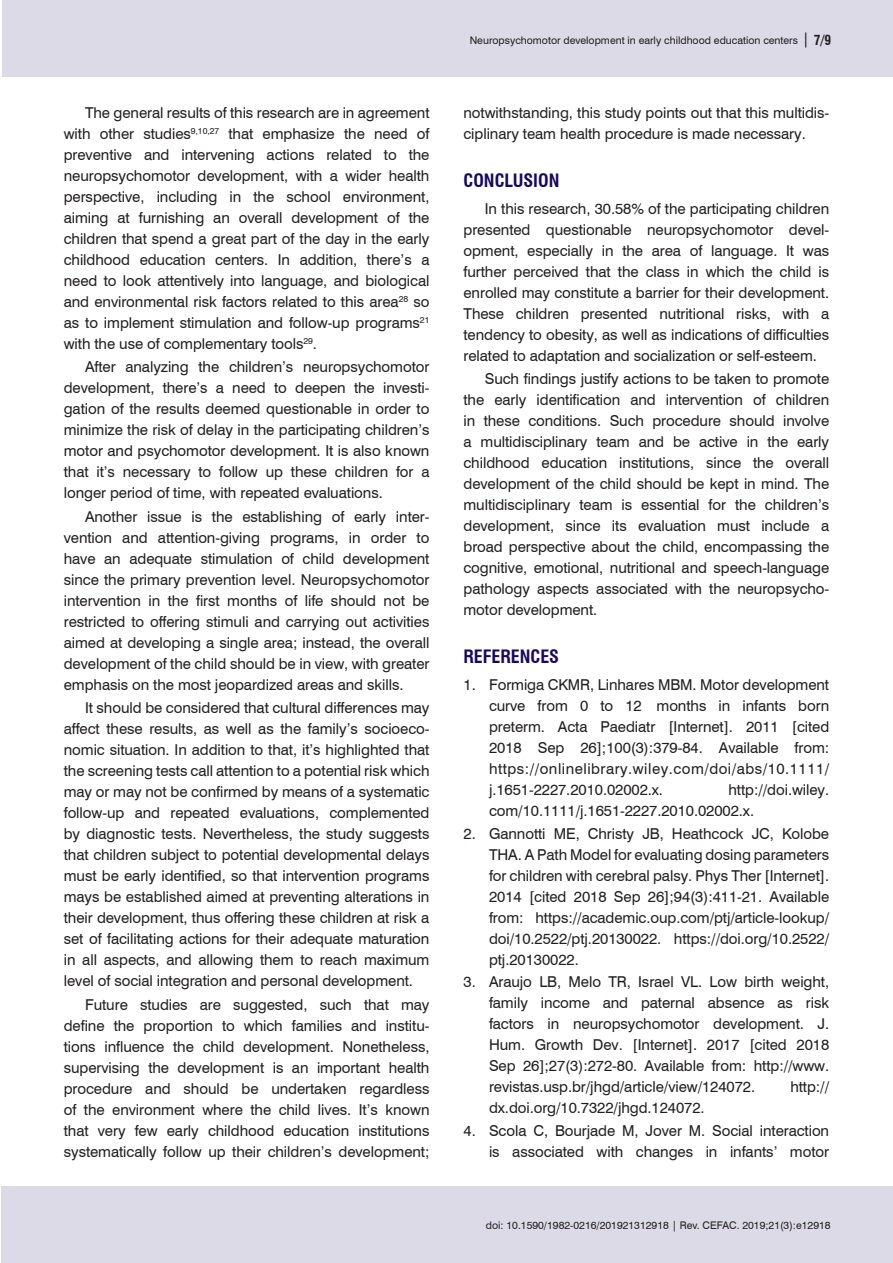
<style>
.page{position:relative;width:893px;height:1263px;background:#fff}
.page>*{position:absolute;margin:0;border:0;box-sizing:border-box;transform-origin:0 0}
.Nivel_1{font:700 condensed 18px "Swiss 721 BT";color:#18085f}
.Corpo_do_texto_INGL{font:15px/21px "Swiss 721 BT";letter-spacing:-.005em;color:#231f20;text-align:justify}
.t1{font:10.5px "Swiss 721 BT";color:#231f20}
.s1{font-size:15px}
.s2{font-weight:700;font-stretch:condensed;font-size:13.5px}
</style>
<div class="page">
<div style="left:1px;top:1186px;width:892px;height:77px;background:#dcdae7"></div>
<div style="left:2px;top:0;width:891px;height:77px;background:#dcdae7"></div>
<p class="Corpo_do_texto_INGL" style="left:64px;top:101px;width:367px;text-indent:21px">The general results of this research are in agreement with other studies<sup>9,10,27</sup> that emphasize the need of preventive and intervening actions related to the neuropsychomotor development, with a wider health perspective, including in the school environment, aiming at furnishing an overall development of the children that spend a great part of the day in the early childhood education centers. In addition, there’s a need to look attentively into language, and biological and environmental risk factors related to this area<sup>28</sup> so as to implement stimulation and follow-up programs<sup>21 </sup>with the use of complementary tools<sup>29</sup>.</p>
<p class="Corpo_do_texto_INGL" style="left:64px;top:356px;width:367px;text-indent:21px">After analyzing the children’s neuropsychomotor development, there’s a need to deepen the investi&shy;gation of the results deemed questionable in order to minimize the risk of delay in the participating children’s motor and psychomotor development. It is also known that it’s necessary to follow up these children for a longer period of time, with repeated evaluations.</p>
<p class="Corpo_do_texto_INGL" style="left:64px;top:505px;width:367px;text-indent:21px">Another issue is the establishing of early inter&shy;vention and attention-giving programs, in order to have an adequate stimulation of child development since the primary prevention level. Neuropsychomotor intervention in the first months of life should not be restricted to offering stimuli and carrying out activities aimed at developing a single area; instead, the overall development of the child should be in view, with greater emphasis on the most jeopardized areas and skills.</p>
<p class="Corpo_do_texto_INGL" style="left:64px;top:697px;width:367px;text-indent:21px">It should be considered that cultural differences may affect these results, as well as the family’s socioeco&shy;nomic situation. In addition to that, it’s highlighted that the screening tests call attention to a potential risk which may or may not be confirmed by means of a systematic follow-up and repeated evaluations, complemented by diagnostic tests. Nevertheless, the study suggests that children subject to potential developmental delays must be early identified, so that intervention programs mays be established aimed at preventing alterations in their development, thus offering these children at risk a set of facilitating actions for their adequate maturation in all aspects, and allowing them to reach maximum level of social integration and personal development.</p>
<p class="Corpo_do_texto_INGL" style="left:64px;top:993px;width:367px;text-indent:21px">Future studies are suggested, such that may define the proportion to which families and institu&shy;tions influence the child development. Nonetheless, supervising the development is an important health procedure and should be undertaken regardless of the environment where the child lives. It’s known that very few early childhood education institutions systematically follow up their children’s development;</p>
<p class="t1" style="left:470px;top:33px;width:363px">Neuropsychomotor development in early childhood education centers <span class="s1">|</span> <span class="s2">7/9</span></p>
<p class="Corpo_do_texto_INGL" style="left:463px;top:101px;width:367px">notwithstanding, this study points out that this multidis&shy;ciplinary team health procedure is made necessary.</p>
<p class="Nivel_1" style="left:463px;top:170px;width:97px">CONCLUSION</p>
<p class="Corpo_do_texto_INGL" style="left:463px;top:198px;width:367px;text-indent:21px">In this research, 30.58% of the participating children presented questionable neuropsychomotor devel&shy;opment, especially in the area of language. It was further perceived that the class in which the child is enrolled may constitute a barrier for their development.<br>These children presented nutritional risks, with a tendency to obesity, as well as indications of difficulties related to adaptation and socialization or self-esteem.</p>
<p class="Corpo_do_texto_INGL" style="left:463px;top:367px;width:367px;text-indent:21px">Such findings justify actions to be taken to promote the early identification and intervention of children in these conditions. Such procedure should involve a multidisciplinary team and be active in the early childhood education institutions, since the overall development of the child should be kept in mind. The multidisciplinary team is essential for the children’s development, since its evaluation must include a broad perspective about the child, encompassing the cognitive, emotional, nutritional and speech-language pathology aspects associated with the neuropsycho&shy;motor development.</p>
<p class="Nivel_1" style="left:463px;top:646px;width:97px">REFERENCES</p>
<p class="Corpo_do_texto_INGL" style="left:489px;top:674px;width:342px;text-indent:-26px">1. Formiga CKMR, Linhares MBM. Motor development curve from 0 to 12 months in infants born preterm. Acta Paediatr [Internet]. 2011 [cited 2018 Sep 26];100(3):379-84. Available from: https://onlinelibrary.wiley.com/doi/abs/10.1111/ j.1651-2227.2010.02002.x.</p>
<p class="Corpo_do_texto_INGL" style="left:489px;top:779px;width:342px;text-indent:239px">http://doi.wiley. com/10.1111/j.1651-2227.2010.02002.x.</p>
<p class="Corpo_do_texto_INGL" style="left:489px;top:822px;width:342px;text-indent:-26px">2. Gannotti ME, Christy JB, Heathcock JC, Kolobe THA. A Path Model for evaluating dosing parameters for children with cerebral palsy. Phys Ther [Internet].<br>2014 [cited 2018 Sep 26];94(3):411-21. Available from: https://academic.oup.com/ptj/article-lookup/ doi/10.2522/ptj.20130022. https://doi.org/10.2522/ ptj.20130022.</p>
<p class="Corpo_do_texto_INGL" style="left:489px;top:971px;width:342px;text-indent:-26px">3. Araujo LB, Melo TR, Israel VL. Low birth weight, family income and paternal absence as risk factors in neuropsychomotor development. J.<br>Hum. Growth Dev. [Internet]. 2017 [cited 2018<br>Sep 26];27(3):272-80. Available from: http://www. revistas.usp.br/jhgd/article/view/124072.</p>
<p class="Corpo_do_texto_INGL" style="left:790px;top:1076px;width:40px">http://</p>
<p class="Corpo_do_texto_INGL" style="left:489px;top:1097px;width:217px">dx.doi.org/10.7322/jhgd.124072.</p>
<p class="Corpo_do_texto_INGL" style="left:463px;top:1119px;width:367px;text-align:right">4. Scola C, Bourjade M, Jover M. Social interaction is associated with changes in infants’ motor</p>
<p class="t1" style="left:486px;top:1218px;width:346px">doi: 10.1590/1982-0216/201921312918 | Rev. CEFAC. 2019;21(3):e12918</p>
</div>
